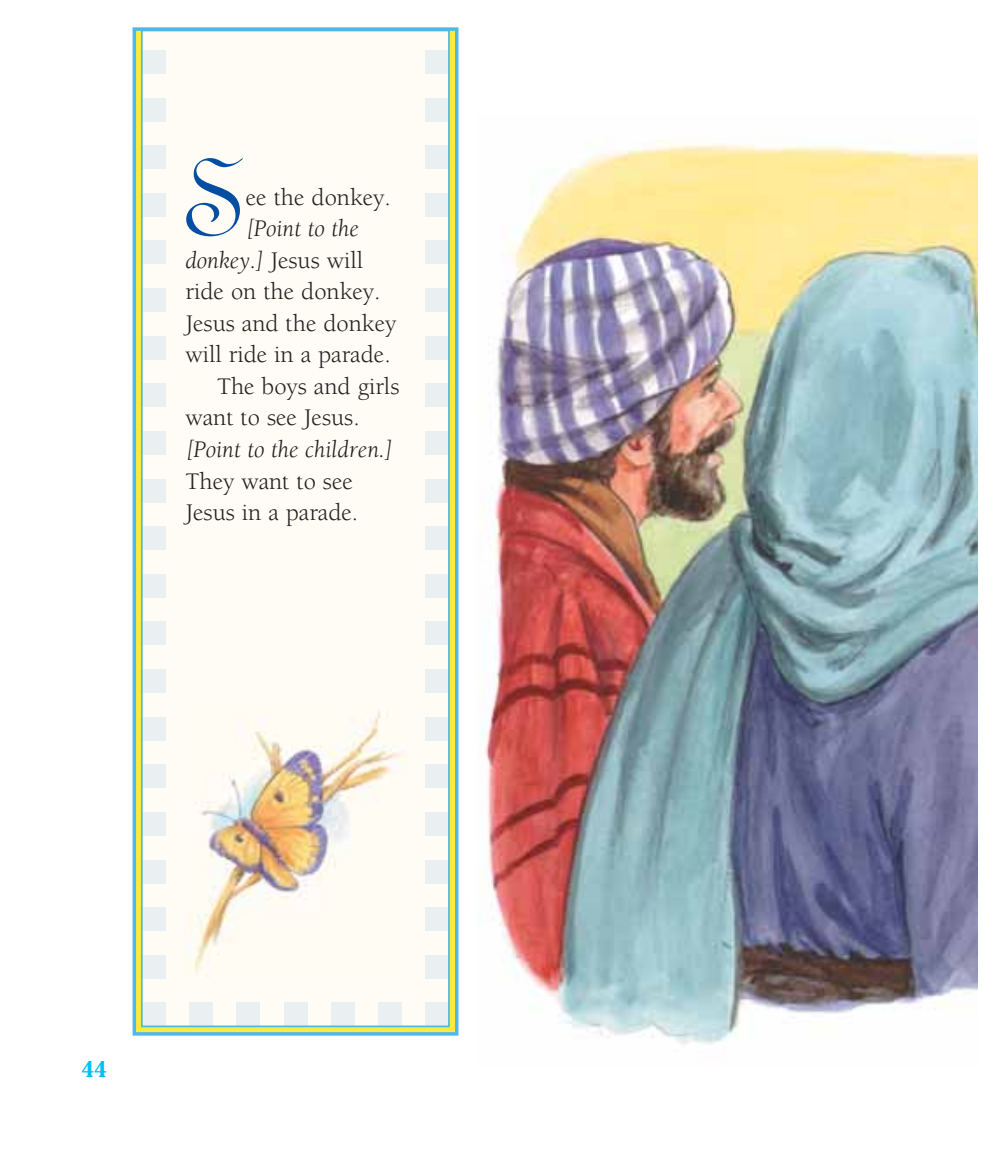
<style>
.page{position:relative;width:1008px;height:1166px;background:#fff}
.page>*{position:absolute;margin:0;border:0;box-sizing:border-box;transform-origin:0 0}
.t1{font:123.2px "Linoscript";color:#034ea2}
.t2{font:24.5px/31.5px "Berkeley";color:#231f20}
.t3{font:italic 24.5px "Berkeley";color:#231f20}
.t4{font:700 22.75px "Cheltenham";color:#00c0f3}
.s1{font-style:italic}
</style>
<div class="page">
<svg style="left:138px;top:32px;width:315px;height:998px;fill:#ffe93a"></svg>
<div style="left:133px;top:27px;width:325px;height:1008px;border:4px solid #50b8e6"></div>
<div style="left:142px;top:30px;width:307px;height:996px;background:#fefcf5"></div>
<div style="left:142px;top:1002px;width:24px;height:23px;background:#eaeff2"></div>
<div style="left:142px;top:954px;width:24px;height:24px;background:#eaeff2"></div>
<div style="left:142px;top:907px;width:24px;height:23px;background:#eaeff2"></div>
<div style="left:142px;top:859px;width:24px;height:24px;background:#eaeff2"></div>
<div style="left:142px;top:812px;width:24px;height:23px;background:#eaeff2"></div>
<div style="left:142px;top:764px;width:24px;height:24px;background:#eaeff2"></div>
<div style="left:142px;top:717px;width:24px;height:23px;background:#eaeff2"></div>
<div style="left:142px;top:669px;width:24px;height:24px;background:#eaeff2"></div>
<div style="left:142px;top:621px;width:24px;height:24px;background:#eaeff2"></div>
<div style="left:142px;top:574px;width:24px;height:23px;background:#eaeff2"></div>
<div style="left:142px;top:526px;width:24px;height:24px;background:#eaeff2"></div>
<div style="left:142px;top:479px;width:24px;height:23px;background:#eaeff2"></div>
<div style="left:142px;top:431px;width:24px;height:23px;background:#eaeff2"></div>
<div style="left:142px;top:383px;width:24px;height:24px;background:#eaeff2"></div>
<div style="left:142px;top:336px;width:24px;height:23px;background:#eaeff2"></div>
<div style="left:142px;top:288px;width:24px;height:24px;background:#eaeff2"></div>
<div style="left:142px;top:241px;width:24px;height:23px;background:#eaeff2"></div>
<div style="left:142px;top:193px;width:24px;height:23px;background:#eaeff2"></div>
<div style="left:142px;top:145px;width:24px;height:24px;background:#eaeff2"></div>
<div style="left:142px;top:98px;width:24px;height:23px;background:#eaeff2"></div>
<div style="left:189px;top:1002px;width:24px;height:23px;background:#eaeff2"></div>
<div style="left:237px;top:1002px;width:23px;height:23px;background:#eaeff2"></div>
<div style="left:284px;top:1002px;width:23px;height:23px;background:#eaeff2"></div>
<div style="left:331px;top:1002px;width:24px;height:23px;background:#eaeff2"></div>
<div style="left:378px;top:1002px;width:24px;height:23px;background:#eaeff2"></div>
<div style="left:425px;top:1002px;width:24px;height:23px;background:#eaeff2"></div>
<div style="left:425px;top:954px;width:24px;height:24px;background:#eaeff2"></div>
<div style="left:425px;top:907px;width:24px;height:23px;background:#eaeff2"></div>
<div style="left:425px;top:859px;width:24px;height:24px;background:#eaeff2"></div>
<div style="left:425px;top:812px;width:24px;height:23px;background:#eaeff2"></div>
<div style="left:425px;top:764px;width:24px;height:24px;background:#eaeff2"></div>
<div style="left:425px;top:717px;width:24px;height:23px;background:#eaeff2"></div>
<div style="left:425px;top:669px;width:24px;height:24px;background:#eaeff2"></div>
<div style="left:425px;top:621px;width:24px;height:24px;background:#eaeff2"></div>
<div style="left:425px;top:574px;width:24px;height:23px;background:#eaeff2"></div>
<div style="left:425px;top:526px;width:24px;height:24px;background:#eaeff2"></div>
<div style="left:425px;top:479px;width:24px;height:23px;background:#eaeff2"></div>
<div style="left:425px;top:431px;width:24px;height:23px;background:#eaeff2"></div>
<div style="left:425px;top:383px;width:24px;height:24px;background:#eaeff2"></div>
<div style="left:425px;top:336px;width:24px;height:23px;background:#eaeff2"></div>
<div style="left:425px;top:288px;width:24px;height:24px;background:#eaeff2"></div>
<div style="left:425px;top:241px;width:24px;height:23px;background:#eaeff2"></div>
<div style="left:425px;top:193px;width:24px;height:23px;background:#eaeff2"></div>
<div style="left:425px;top:145px;width:24px;height:24px;background:#eaeff2"></div>
<div style="left:425px;top:98px;width:24px;height:23px;background:#eaeff2"></div>
<div style="left:142px;top:50px;width:24px;height:24px;background:#eaeff2"></div>
<div style="left:425px;top:50px;width:24px;height:24px;background:#eaeff2"></div>
<div style="left:141px;top:30px;width:309px;height:997px;border:2px solid #50b8e6"></div>
<img style="left:481px;top:140px;width:496px;height:905px">
<img style="left:192px;top:711px;width:208px;height:261px">
<h1 class="t1" style="left:182px;top:122px;width:63px">S</h1>
<p class="t2" style="left:246px;top:184px;width:147px">ee the donkey.</p>
<p class="t3" style="left:246px;top:219px;width:115px">[Point to the</p>
<p class="t2" style="left:186px;top:247px;width:179px"><span class="s1">donkey.]</span> Jesus will</p>
<p class="t2" style="left:186px;top:278px;width:197px">ride on the donkey.</p>
<p class="t2" style="left:186px;top:310px;width:212px">Jesus and the donkey</p>
<p class="t2" style="left:186px;top:341px;width:207px">will ride in a parade.</p>
<p class="t2" style="left:217px;top:373px;width:184px">The boys and girls</p>
<p class="t2" style="left:186px;top:404px;width:176px">want to see Jesus.</p>
<p class="t3" style="left:186px;top:440px;width:209px">[Point to the children.]</p>
<p class="t2" style="left:186px;top:467px;width:174px">They want to see<br>Jesus in a parade.</p>
<p class="t4" style="left:81px;top:1060px;width:27px">44</p>
</div>
